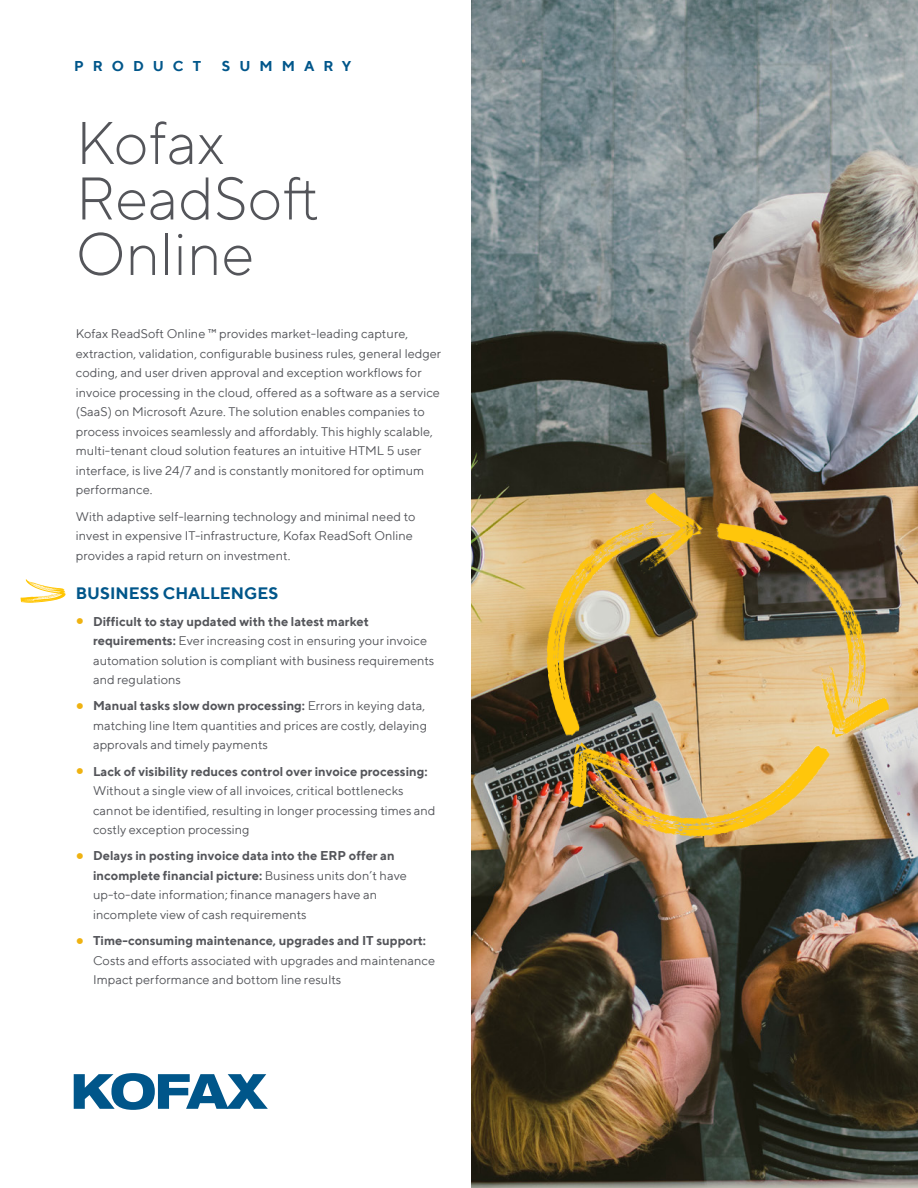
<style>
.page{position:relative;width:918px;height:1188px;background:#fff}
.page>*{position:absolute;margin:0;border:0;box-sizing:border-box;transform-origin:0 0}
.t1{font:300 60px/55.5px "TT Norms";color:#54555a}
.t2{font:700 16.5px "TT Norms";color:#00568a}
.document_label{font:700 14.25px "TT Norms";letter-spacing:.63em;color:#00568a}
.body_copy{font:12.75px/19.5px "TT Norms";color:#54555a}
.s1{font-family:"Univers LT Std";font-weight:300;font-size:16.5px;color:#efb211}
.s2{font-weight:700}
</style>
<div class="page">
<img style="left:472px;top:0;width:446px;height:1188px">
<svg style="left:74px;top:1073px;width:194px;height:37px"></svg>
<svg style="left:20px;top:579px;width:46px;height:24px"></svg>
<img style="left:545px;top:493px;width:343px;height:344px">
<p class="document_label" style="left:74px;top:57px;width:129px">PRODUCT</p>
<p class="document_label" style="left:222px;top:57px;width:131px">SUMMARY</p>
<p class="t1" style="left:76px;top:114px;width:245px">Kofax<br>ReadSoft<br>Online</p>
<p class="body_copy" style="left:76px;top:324px;width:367px">Kofax ReadSoft Online ™ provides market-leading capture, extraction, validation, configurable business rules, general ledger coding, and user driven approval and exception workflows for invoice processing in the cloud, offered as a software as a service (SaaS) on Microsoft Azure. The solution enables companies to process invoices seamlessly and affordably. This highly scalable, multi-tenant cloud solution features an intuitive HTML 5 user interface, is live 24/7 and is constantly monitored for optimum performance.</p>
<p class="body_copy" style="left:76px;top:506px;width:341px">With adaptive self-learning technology and minimal need to invest in expensive IT-infrastructure, Kofax ReadSoft Online provides a rapid return on investment.</p>
<p class="t2" style="left:76px;top:583px;width:204px">BUSINESS CHALLENGES</p>
<p class="body_copy" style="left:93px;top:611px;width:343px;text-indent:-17px"><span class="s1">•</span> <span class="s2">Difficult to stay updated with the latest market requirements:</span> Ever increasing cost in ensuring your invoice automation solution is compliant with business requirements and regulations</p>
<p class="body_copy" style="left:93px;top:696px;width:335px;text-indent:-17px"><span class="s1">•</span> <span class="s2">Manual tasks slow down processing:</span> Errors in keying data, matching line Item quantities and prices are costly, delaying approvals and timely payments</p>
<p class="body_copy" style="left:93px;top:761px;width:344px;text-indent:-17px"><span class="s1">•</span> <span class="s2">Lack of visibility reduces control over invoice processing:<br></span>Without a single view of all invoices, critical bottlenecks cannot be identified, resulting in longer processing times and costly exception processing</p>
<p class="body_copy" style="left:93px;top:846px;width:315px;text-indent:-17px"><span class="s1">•</span> <span class="s2">Delays in posting invoice data into the ERP offer an incomplete financial picture:</span> Business units don’t have up-to-date information; finance managers have an incomplete view of cash requirements</p>
<p class="body_copy" style="left:93px;top:931px;width:344px;text-indent:-17px"><span class="s1">•</span> <span class="s2">Time-consuming maintenance, upgrades and IT support:<br></span>Costs and efforts associated with upgrades and maintenance<br>Impact performance and bottom line results</p>
</div>
